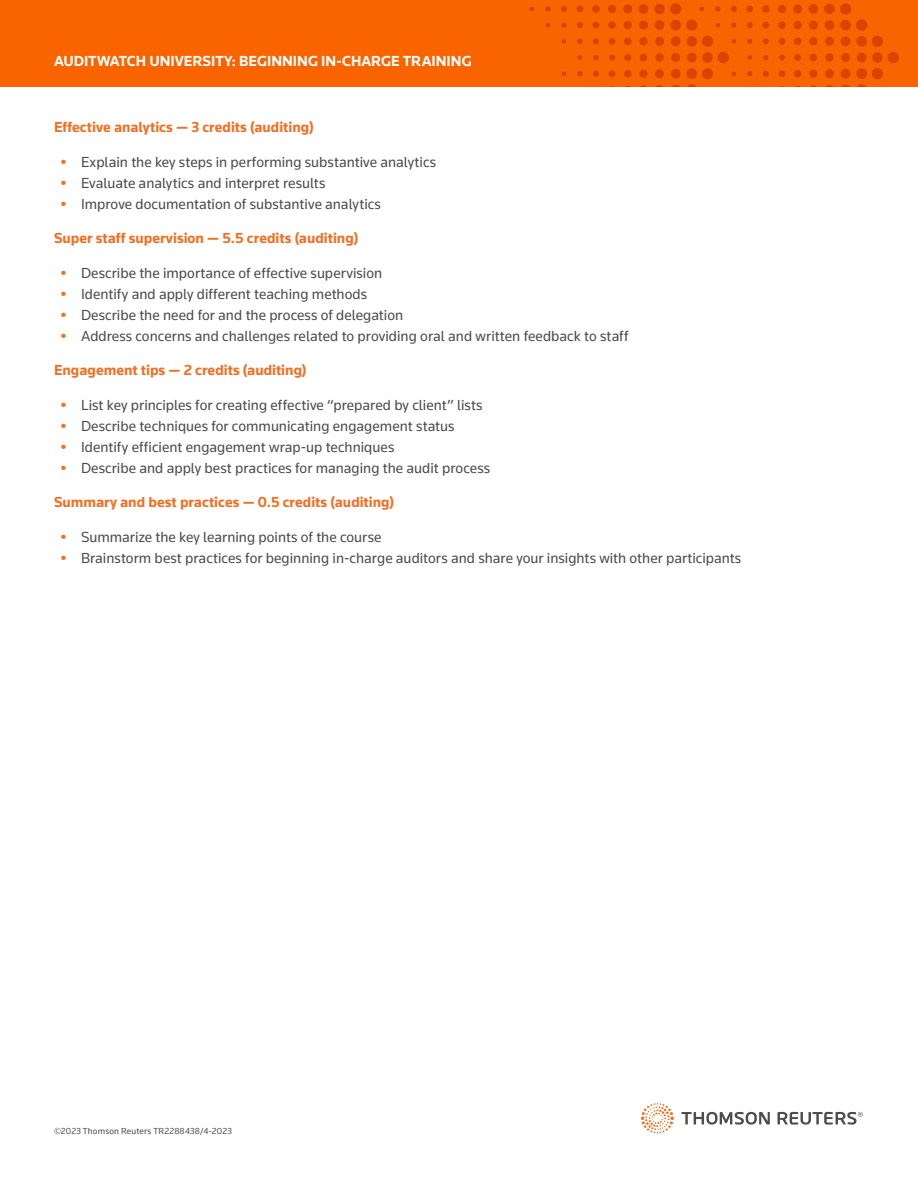
<style>
.page{position:relative;width:918px;height:1188px;background:#fff}
.page>*{position:absolute;margin:0;border:0;box-sizing:border-box;transform-origin:0 0}
.t1{font:15px "Knowledge 2017";color:#4b4c4d}
.Section_Heads{font:700 15px "Knowledge 2017";letter-spacing:.005em;color:#f36e21}
.t2{font:700 15px "Knowledge 2017";color:#fff}
.Body_copy{font:9px "Knowledge 2017";letter-spacing:.02em;color:#4b4c4d}
.s1{font-weight:700;color:#f36e21}
</style>
<div class="page">
<svg style="left:682px;top:1112px;width:181px;height:13px"></svg>
<svg style="left:641px;top:1103px;width:33px;height:30px"></svg>
<div style="left:0;top:0;width:918px;height:87px;background:#fa6400"></div>
<svg style="left:530px;top:3px;width:369px;height:84px"></svg>
<p class="t2" style="left:54px;top:51px;width:419px">AUDITWATCH UNIVERSITY: BEGINNING IN-CHARGE TRAINING</p>
<p class="Section_Heads" style="left:54px;top:118px;width:261px">Effective analytics — 3 credits (auditing)</p>
<p class="t1" style="left:61px;top:152px;width:377px"><span class="s1">•</span> Explain the key steps in performing substantive analytics</p>
<p class="t1" style="left:61px;top:173px;width:266px"><span class="s1">•</span> Evaluate analytics and interpret results</p>
<p class="t1" style="left:61px;top:194px;width:322px"><span class="s1">•</span> Improve documentation of substantive analytics</p>
<p class="Section_Heads" style="left:54px;top:229px;width:306px">Super staff supervision — 5.5 credits (auditing)</p>
<p class="t1" style="left:61px;top:263px;width:323px"><span class="s1">•</span> Describe the importance of effective supervision</p>
<p class="t1" style="left:61px;top:284px;width:308px"><span class="s1">•</span> Identify and apply different teaching methods</p>
<p class="t1" style="left:61px;top:305px;width:344px"><span class="s1">•</span> Describe the need for and the process of delegation</p>
<p class="t1" style="left:61px;top:326px;width:569px"><span class="s1">•</span> Address concerns and challenges related to providing oral and written feedback to staff</p>
<p class="Section_Heads" style="left:54px;top:361px;width:254px">Engagement tips — 2 credits (auditing)</p>
<p class="t1" style="left:61px;top:395px;width:423px"><span class="s1">•</span> List key principles for creating effective “prepared by client” lists</p>
<p class="t1" style="left:61px;top:416px;width:395px"><span class="s1">•</span> Describe techniques for communicating engagement status</p>
<p class="t1" style="left:61px;top:437px;width:335px"><span class="s1">•</span> Identify efficient engagement wrap-up techniques</p>
<p class="t1" style="left:61px;top:458px;width:431px"><span class="s1">•</span> Describe and apply best practices for managing the audit process</p>
<p class="Section_Heads" style="left:54px;top:493px;width:342px">Summary and best practices — 0.5 credits (auditing)</p>
<p class="t1" style="left:61px;top:527px;width:322px"><span class="s1">•</span> Summarize the key learning points of the course</p>
<p class="t1" style="left:61px;top:548px;width:682px"><span class="s1">•</span> Brainstorm best practices for beginning in-charge auditors and share your insights with other participants</p>
<p class="Body_copy" style="left:54px;top:1125px;width:179px">©2023 Thomson Reuters TR2288438/4-2023</p>
</div>
